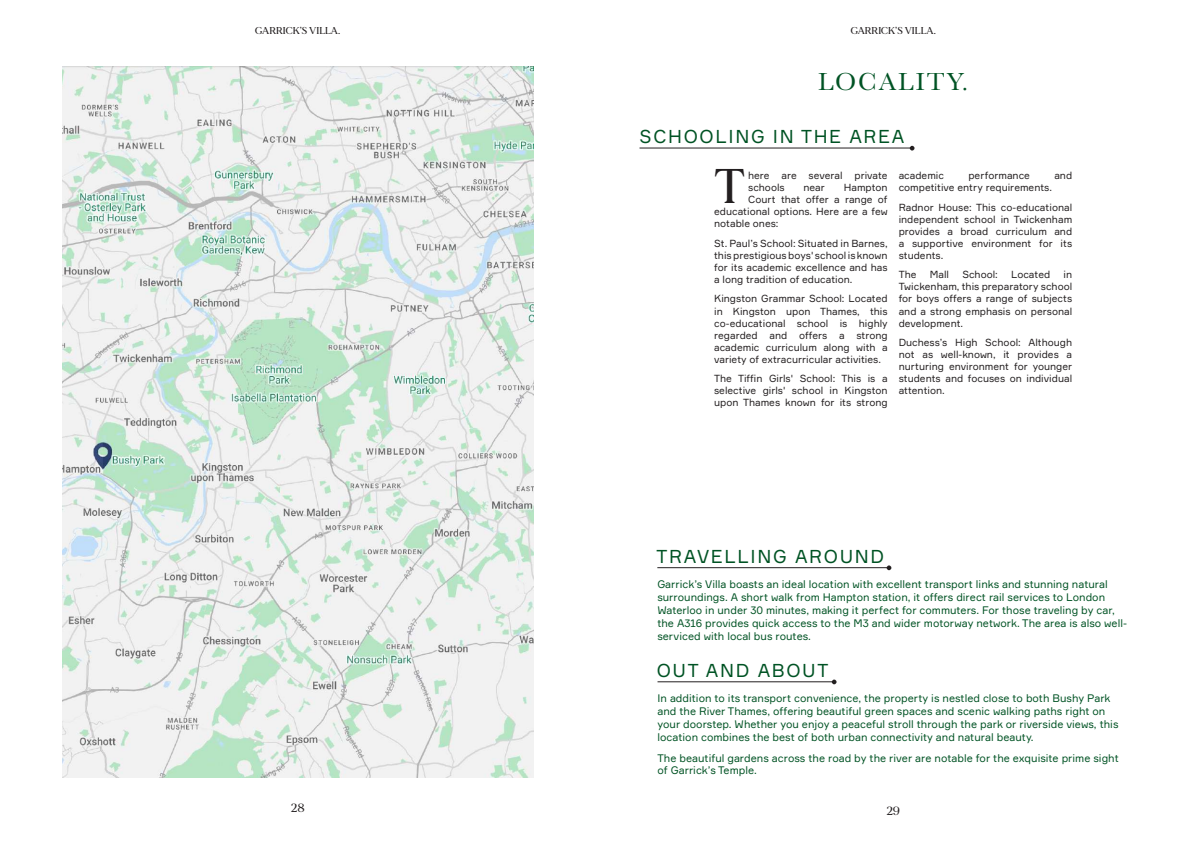
<style>
.page{position:relative;width:1191px;height:842px;background:#fff}
.page>*{position:absolute;margin:0;border:0;box-sizing:border-box;transform-origin:0 0}
.t1{font:500 48.6px "MADE Mirage";color:#231f20}
.t2{font:25.6px "Baskerville";letter-spacing:.08em;color:#005324}
.t3{font:18.3px "Formular";letter-spacing:.09em;color:#005324}
.t4{font:500 12px "MADE Mirage";color:#231f20}
.t5{font:10.7px/12.8px "Formular";color:#005324}
.t6{font:10.1px/12.1px "Formular";color:#231f20;text-align:justify}
.t7{font:500 10px "MADE Mirage";color:#231f20}
</style>
<div class="page">
<img style="left:62px;top:67px;width:471px;height:711px">
<hr style="left:657px;top:681px;width:177px;height:1px;background:#231f20">
<svg style="left:832px;top:680px;width:4px;height:4px"></svg>
<hr style="left:657px;top:567px;width:232px;height:1px;background:#231f20">
<svg style="left:886px;top:565px;width:5px;height:5px"></svg>
<hr style="left:639px;top:148px;width:273px;height:1px;background:#231f20">
<svg style="left:909px;top:146px;width:5px;height:5px"></svg>
<p class="t7" style="left:255px;top:24px;width:87px">GARRICK’S VILLA.</p>
<p class="t7" style="left:850px;top:24px;width:87px">GARRICK’S VILLA.</p>
<h2 class="t2" style="left:818px;top:65px;width:152px">LOCALITY.</h2>
<h3 class="t3" style="left:639px;top:125px;width:266px">SCHOOLING IN THE AREA</h3>
<h1 class="t1" style="left:714px;top:155px;width:33px">T</h1>
<p class="t6" style="left:748px;top:169px;width:141px">here are several private schools</p>
<p class="t6" style="left:803px;top:181px;width:23px">near</p>
<p class="t6" style="left:843px;top:181px;width:45px">Hampton</p>
<p class="t6" style="left:748px;top:193px;width:141px">Court that offer a range of</p>
<p class="t6" style="left:714px;top:205px;width:175px">educational options. Here are a few</p>
<p class="t6" style="left:714px;top:218px;width:66px">notable ones:</p>
<p class="t6" style="left:714px;top:237px;width:175px">St. Paul’s School: Situated in Barnes, this prestigious boys' school is known for its academic excellence and has a long tradition of education.</p>
<p class="t6" style="left:714px;top:293px;width:175px">Kingston Grammar School: Located in Kingston upon Thames, this co-educational school is highly regarded and offers a strong academic curriculum along with a variety of extracurricular activities.</p>
<p class="t6" style="left:714px;top:372px;width:175px">The Tiffin Girls' School: This is a selective girls' school in Kingston upon Thames known for its strong</p>
<p class="t6" style="left:898px;top:169px;width:47px">academic</p>
<p class="t6" style="left:968px;top:169px;width:63px">performance</p>
<p class="t6" style="left:1054px;top:169px;width:19px">and</p>
<p class="t6" style="left:898px;top:178px;width:175px;line-height:19.4px">competitive entry requirements.<br>Radnor House: This co-educational</p>
<p class="t6" style="left:898px;top:213px;width:175px">independent school in Twickenham provides a broad curriculum and a supportive environment for its students.</p>
<p class="t6" style="left:898px;top:268px;width:19px">The</p>
<p class="t6" style="left:929px;top:268px;width:21px">Mall</p>
<p class="t6" style="left:962px;top:268px;width:37px">School:</p>
<p class="t6" style="left:1011px;top:268px;width:41px">Located</p>
<p class="t6" style="left:898px;top:268px;width:175px;text-indent:165px">in Twickenham, this preparatory school for boys offers a range of subjects and a strong emphasis on personal development.</p>
<p class="t6" style="left:898px;top:336px;width:175px">Duchess’s High School: Although not as well-known, it provides a nurturing environment for younger students and focuses on individual attention.</p>
<h3 class="t3" style="left:656px;top:545px;width:229px">TRAVELLING AROUND</h3>
<p class="t5" style="left:657px;top:578px;width:471px">Garrick’s Villa boasts an ideal location with excellent transport links and stunning natural surroundings. A short walk from Hampton station, it offers direct rail services to London Waterloo in under 30 minutes, making it perfect for commuters. For those traveling by car, the A316 provides quick access to the M3 and wider motorway network. The area is also well&shy;serviced with local bus routes.</p>
<h3 class="t3" style="left:656px;top:659px;width:173px">OUT AND ABOUT</h3>
<p class="t5" style="left:657px;top:692px;width:462px">In addition to its transport convenience, the property is nestled close to both Bushy Park and the River Thames, offering beautiful green spaces and scenic walking paths right on your doorstep. Whether you enjoy a peaceful stroll through the park or riverside views, this location combines the best of both urban connectivity and natural beauty.</p>
<p class="t5" style="left:657px;top:751px;width:463px">The beautiful gardens across the road by the river are notable for the exquisite prime sight of Garrick’s Temple.</p>
<p class="t4" style="left:291px;top:800px;width:15px">28</p>
<p class="t4" style="left:886px;top:803px;width:15px">29</p>
</div>
